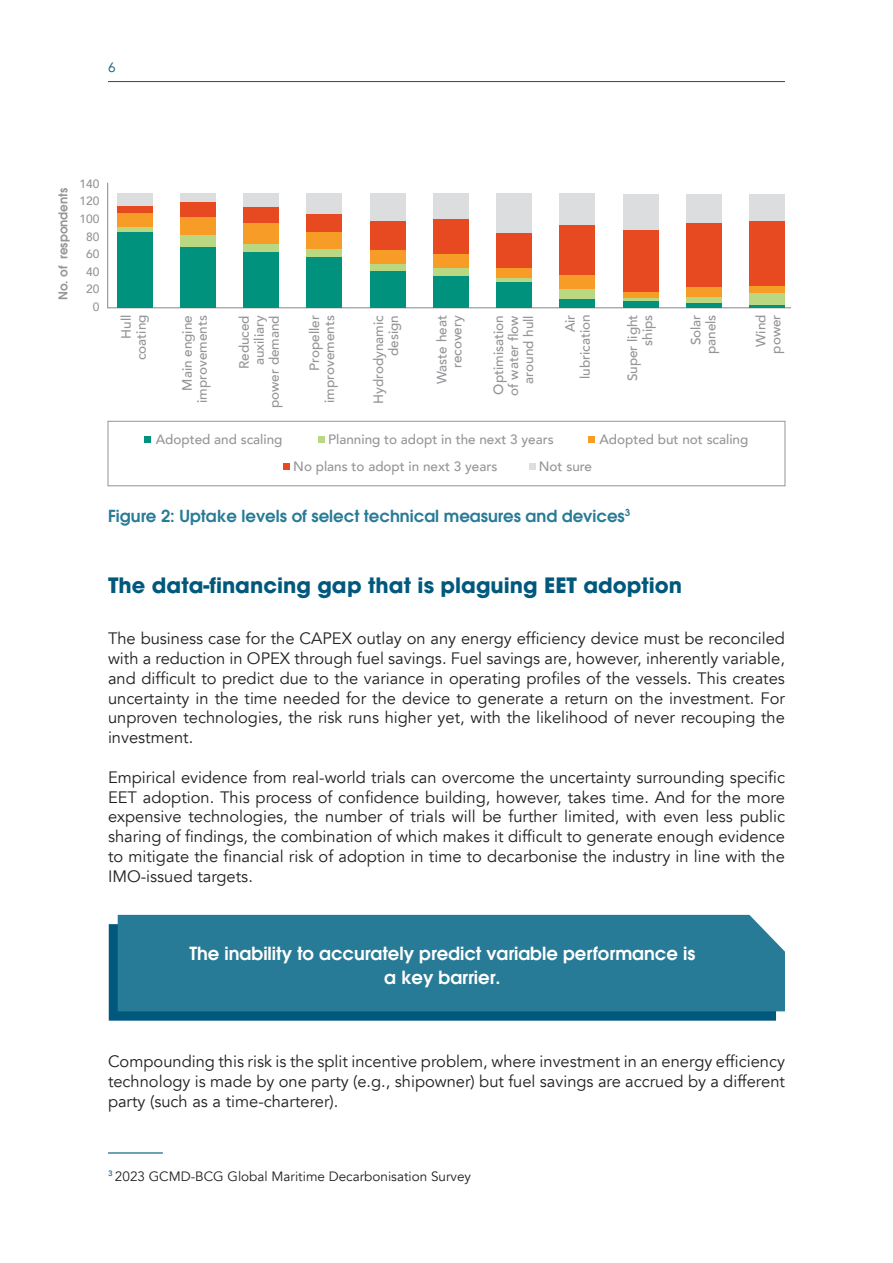
<style>
.page{position:relative;width:893px;height:1263px;background:#fff}
.page>*{position:absolute;margin:0;border:0;box-sizing:border-box;transform-origin:0 0}
.t1{font:700 21px "Avant Garde";color:#00597d}
.t2{font:600 18px/24.6px "Avant Garde CE";color:#fff;text-align:center}
.t3{font:16.5px/19.8px "Avenir";color:#231f20;text-align:justify}
.t4{font:600 16.5px "Avant Garde CE";color:#287b96}
.t5{font:500 13.5px "Avenir";color:#939598}
.t6{font:13.5px "Avenir";color:#231f20}
.t7{font:13.5px "Avenir";color:#00597d}
.t8{font:500 12px "Avenir";color:#939598}
.t9{font:600 12px "Avant Garde CE";color:#939598}
</style>
<div class="page">
<hr style="left:108px;top:81px;width:677px;height:1px;background:#00597d">
<svg style="left:109px;top:924px;width:667px;height:97px;background:#085f81"></svg>
<div style="left:118px;top:915px;width:667px;height:96px;background:#287b96"></div>
<svg style="left:107px;top:182px;width:684px;height:127px"></svg>
<div style="left:180px;top:247px;width:36px;height:61px;background:#00927d"></div>
<div style="left:180px;top:234px;width:36px;height:13px;background:#b9d881"></div>
<div style="left:180px;top:217px;width:36px;height:17px;background:#f89c28"></div>
<div style="left:180px;top:202px;width:36px;height:15px;background:#e74a20"></div>
<div style="left:180px;top:194px;width:36px;height:8px;background:#dcdddf"></div>
<div style="left:244px;top:251px;width:35px;height:57px;background:#00927d"></div>
<div style="left:244px;top:244px;width:35px;height:7px;background:#b9d881"></div>
<div style="left:244px;top:222px;width:35px;height:22px;background:#f89c28"></div>
<div style="left:244px;top:207px;width:35px;height:15px;background:#e74a20"></div>
<div style="left:244px;top:194px;width:35px;height:13px;background:#dcdddf"></div>
<div style="left:370px;top:271px;width:35px;height:37px;background:#00927d"></div>
<div style="left:370px;top:263px;width:35px;height:8px;background:#b9d881"></div>
<div style="left:370px;top:250px;width:35px;height:13px;background:#f89c28"></div>
<div style="left:370px;top:221px;width:35px;height:29px;background:#e74a20"></div>
<div style="left:370px;top:194px;width:35px;height:27px;background:#dcdddf"></div>
<div style="left:307px;top:257px;width:35px;height:51px;background:#00927d"></div>
<div style="left:307px;top:249px;width:35px;height:8px;background:#b9d881"></div>
<div style="left:307px;top:232px;width:35px;height:17px;background:#f89c28"></div>
<div style="left:307px;top:214px;width:35px;height:18px;background:#e74a20"></div>
<div style="left:307px;top:194px;width:35px;height:20px;background:#dcdddf"></div>
<div style="left:433px;top:276px;width:36px;height:32px;background:#00927d"></div>
<div style="left:433px;top:268px;width:36px;height:8px;background:#b9d881"></div>
<div style="left:433px;top:253px;width:36px;height:15px;background:#f89c28"></div>
<div style="left:433px;top:219px;width:36px;height:34px;background:#e74a20"></div>
<div style="left:433px;top:194px;width:36px;height:25px;background:#dcdddf"></div>
<div style="left:496px;top:282px;width:36px;height:26px;background:#00927d"></div>
<div style="left:496px;top:277px;width:36px;height:5px;background:#b9d881"></div>
<div style="left:496px;top:268px;width:36px;height:9px;background:#f89c28"></div>
<div style="left:496px;top:233px;width:36px;height:35px;background:#e74a20"></div>
<div style="left:496px;top:194px;width:36px;height:39px;background:#dcdddf"></div>
<div style="left:560px;top:298px;width:35px;height:10px;background:#00927d"></div>
<div style="left:560px;top:288px;width:35px;height:10px;background:#b9d881"></div>
<div style="left:560px;top:275px;width:35px;height:13px;background:#f89c28"></div>
<div style="left:560px;top:194px;width:35px;height:31px;background:#dcdddf"></div>
<div style="left:560px;top:225px;width:35px;height:50px;background:#e74a20"></div>
<div style="left:623px;top:194px;width:35px;height:36px;background:#dcdddf"></div>
<div style="left:623px;top:301px;width:35px;height:7px;background:#00927d"></div>
<hr style="left:623px;top:298px;width:35px;height:3px;background:#b9d881">
<div style="left:623px;top:292px;width:35px;height:6px;background:#f89c28"></div>
<div style="left:623px;top:230px;width:35px;height:62px;background:#e74a20"></div>
<div style="left:686px;top:303px;width:35px;height:5px;background:#00927d"></div>
<div style="left:686px;top:296px;width:35px;height:7px;background:#b9d881"></div>
<div style="left:686px;top:287px;width:35px;height:9px;background:#f89c28"></div>
<div style="left:686px;top:222px;width:35px;height:65px;background:#e74a20"></div>
<div style="left:686px;top:194px;width:35px;height:28px;background:#dcdddf"></div>
<svg style="left:749px;top:304px;width:36px;height:4px"></svg>
<div style="left:749px;top:292px;width:36px;height:12px;background:#b9d881"></div>
<div style="left:749px;top:286px;width:36px;height:6px;background:#f89c28"></div>
<div style="left:749px;top:221px;width:36px;height:65px;background:#e74a20"></div>
<div style="left:749px;top:194px;width:36px;height:27px;background:#dcdddf"></div>
<div style="left:117px;top:232px;width:35px;height:76px;background:#00927d"></div>
<div style="left:117px;top:226px;width:35px;height:6px;background:#b9d881"></div>
<div style="left:117px;top:213px;width:35px;height:13px;background:#f89c28"></div>
<div style="left:117px;top:206px;width:35px;height:7px;background:#e74a20"></div>
<div style="left:117px;top:194px;width:35px;height:12px;background:#dcdddf"></div>
<svg style="left:145px;top:436px;width:6px;height:6px"></svg>
<div style="left:318px;top:436px;width:7px;height:6px;background:#b9d881"></div>
<div style="left:588px;top:436px;width:7px;height:6px;background:#f89c28"></div>
<div style="left:283px;top:463px;width:7px;height:7px;background:#e74a20"></div>
<div style="left:529px;top:463px;width:6px;height:7px;background:#dcdddf"></div>
<div style="left:108px;top:421px;width:677px;height:65px;border:1px solid #939598"></div>
<hr style="left:108px;top:1152px;width:55px;height:1px;background:#00597d">
<p class="t7" style="left:108px;top:59px;width:9px">6</p>
<p class="t9" style="left:55px;top:300px;width:114px;rotate:-90deg">No. of respondents</p>
<p class="t8" style="left:79px;top:173px;width:22px">140</p>
<p class="t8" style="left:79px;top:191px;width:22px">120</p>
<p class="t8" style="left:79px;top:208px;width:22px">100</p>
<p class="t8" style="left:86px;top:226px;width:15px">80</p>
<p class="t8" style="left:86px;top:244px;width:15px">60</p>
<p class="t8" style="left:86px;top:261px;width:15px">40</p>
<p class="t8" style="left:86px;top:279px;width:15px">20</p>
<p class="t8" style="left:93px;top:296px;width:8px">0</p>
<p class="t5" style="left:176px;top:391px;width:77px;rotate:-90deg">Main engine</p>
<p class="t5" style="left:191px;top:403px;width:89px;rotate:-90deg">improvements</p>
<p class="t5" style="left:233px;top:369px;width:55px;rotate:-90deg">Reduced</p>
<p class="t5" style="left:248px;top:365px;width:51px;rotate:-90deg">auxiliary</p>
<p class="t5" style="left:263px;top:408px;width:94px;rotate:-90deg">power demand</p>
<p class="t5" style="left:303px;top:371px;width:57px;rotate:-90deg">Propeller</p>
<p class="t5" style="left:318px;top:403px;width:89px;rotate:-90deg">improvements</p>
<p class="t5" style="left:367px;top:404px;width:90px;rotate:-90deg">Hydrodynamic</p>
<p class="t5" style="left:382px;top:356px;width:42px;rotate:-90deg">design</p>
<p class="t5" style="left:430px;top:384px;width:70px;rotate:-90deg">Waste heat</p>
<p class="t5" style="left:445px;top:368px;width:54px;rotate:-90deg">recovery</p>
<p class="t5" style="left:487px;top:395px;width:81px;rotate:-90deg">Optimisation</p>
<p class="t5" style="left:502px;top:396px;width:82px;rotate:-90deg">of water flow</p>
<p class="t5" style="left:517px;top:384px;width:70px;rotate:-90deg">around hull</p>
<p class="t5" style="left:558px;top:332px;width:19px;rotate:-90deg">Air</p>
<p class="t5" style="left:573px;top:379px;width:66px;rotate:-90deg">lubrication</p>
<p class="t5" style="left:621px;top:381px;width:68px;rotate:-90deg">Super light</p>
<p class="t5" style="left:636px;top:346px;width:32px;rotate:-90deg">ships</p>
<p class="t5" style="left:684px;top:345px;width:32px;rotate:-90deg">Solar</p>
<p class="t5" style="left:699px;top:354px;width:41px;rotate:-90deg">panels</p>
<p class="t5" style="left:749px;top:347px;width:33px;rotate:-90deg">Wind</p>
<p class="t5" style="left:764px;top:354px;width:41px;rotate:-90deg">power</p>
<p class="t5" style="left:156px;top:428px;width:128px">Adopted and scaling</p>
<p class="t5" style="left:328px;top:428px;width:227px">Planning to adopt in the next 3 years</p>
<p class="t5" style="left:599px;top:428px;width:151px">Adopted but not scaling</p>
<p class="t5" style="left:293px;top:455px;width:206px">No plans to adopt in next 3 years</p>
<p class="t5" style="left:539px;top:455px;width:55px">Not sure</p>
<p class="t5" style="left:115px;top:339px;width:25px;rotate:-90deg">Hull</p>
<p class="t5" style="left:130px;top:360px;width:47px;rotate:-90deg">coating</p>
<p class="t4" style="left:108px;top:505px;width:524px">Figure 2: Uptake levels of select technical measures and devices<sup>3</sup></p>
<p class="t1" style="left:108px;top:571px;width:576px">The data-financing gap that is plaguing EET adoption</p>
<p class="t3" style="left:108px;top:629px;width:678px">The business case for the CAPEX outlay on any energy efficiency device must be reconciled with a reduction in OPEX through fuel savings. Fuel savings are, however, inherently variable, and difficult to predict due to the variance in operating profiles of the vessels. This creates uncertainty in the time needed for the device to generate a return on the investment. For unproven technologies, the risk runs higher yet, with the likelihood of never recouping the investment.</p>
<p class="t3" style="left:108px;top:767px;width:678px">Empirical evidence from real-world trials can overcome the uncertainty surrounding specific EET adoption. This process of confidence building, however, takes time. And for the more expensive technologies, the number of trials will be further limited, with even less public sharing of findings, the combination of which makes it difficult to generate enough evidence to mitigate the financial risk of adoption in time to decarbonise the industry in line with the IMO-issued targets.</p>
<p class="t2" style="left:190px;top:941px;width:507px">The inability to accurately predict variable performance is a key barrier.</p>
<p class="t3" style="left:108px;top:1052px;width:678px">Compounding this risk is the split incentive problem, where investment in an energy efficiency technology is made by one party (e.g., shipowner) but fuel savings are accrued by a different party (such as a time-charterer).</p>
<p class="t6" style="left:108px;top:1168px;width:365px"><sup>3</sup> 2023 GCMD-BCG Global Maritime Decarbonisation Survey</p>
</div>
